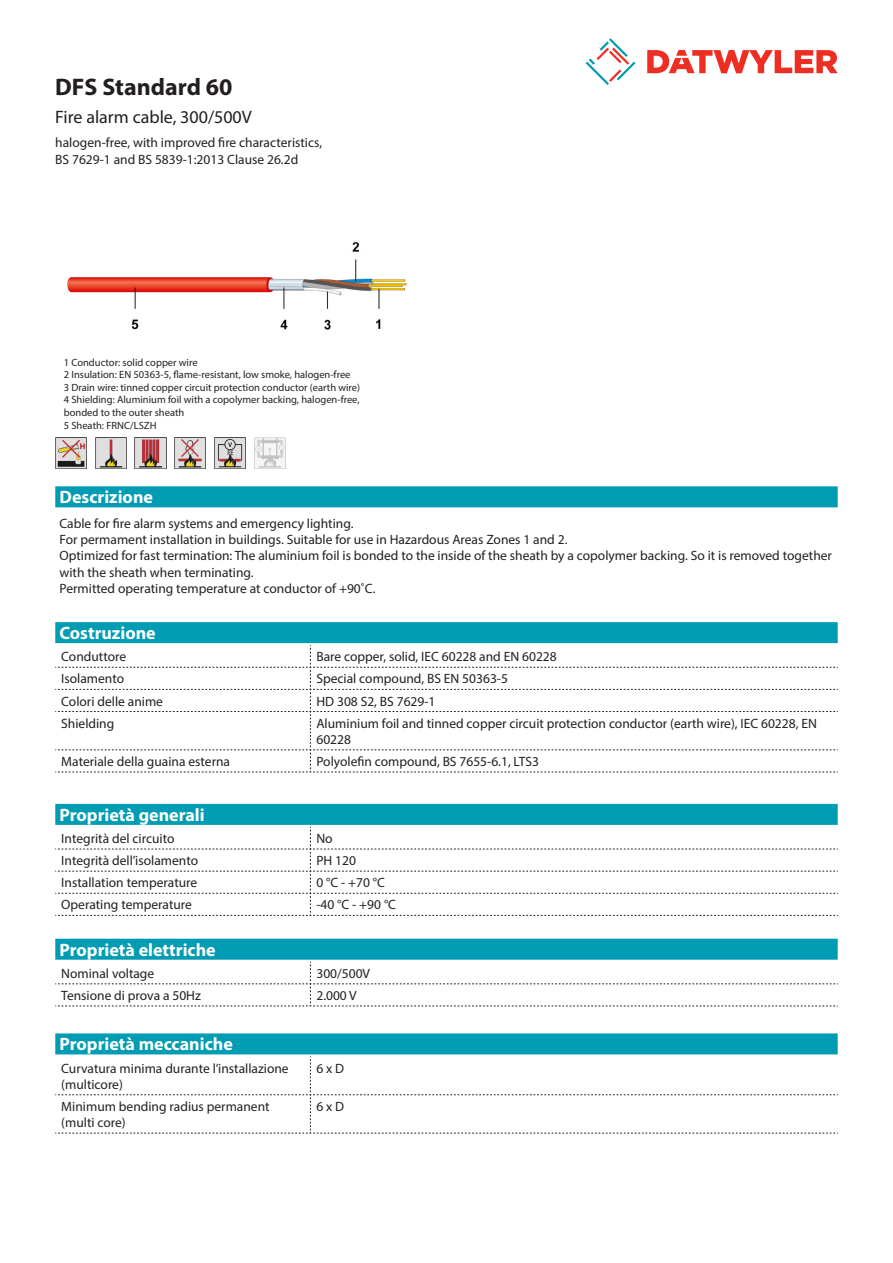
<style>
.page{position:relative;width:893px;height:1263px;background:#fff}
.page>*{position:absolute;margin:0;border:0;box-sizing:border-box;transform-origin:0 0}
.Product_Head{font:700 24px "Myriad Pro";color:#231f20}
.Standard_Head_Proper{font:700 18px "Myriad Pro";color:#fff}
.SubHead{font:18px "Myriad Pro";color:#231f20}
.myriad_light_propert{font:13.5px/16.2px "Myriad Pro";color:#231f20}
.Standard_text{font:13.5px/16.2px "Myriad Pro";color:#231f20}
.imagetext{font:10.5px/12.6px "Myriad Pro";color:#231f20}
</style>
<div class="page">
<svg style="left:586px;top:38px;width:49px;height:47px"></svg>
<svg style="left:647px;top:50px;width:191px;height:23px"></svg>
<div style="left:55px;top:622px;width:783px;height:21px;background:#009cb3"></div>
<svg style="left:55px;top:645px;width:783px;height:128px"></svg>
<img style="left:67px;top:241px;width:340px;height:89px">
<div style="left:55px;top:486px;width:783px;height:21px;background:#009cb3"></div>
<img style="left:254px;top:437px;width:31px;height:32px">
<img style="left:214px;top:437px;width:31px;height:32px">
<img style="left:174px;top:437px;width:32px;height:32px">
<img style="left:135px;top:437px;width:31px;height:32px">
<img style="left:95px;top:437px;width:31px;height:32px">
<img style="left:55px;top:437px;width:32px;height:32px">
<div style="left:55px;top:804px;width:783px;height:21px;background:#009cb3"></div>
<svg style="left:55px;top:827px;width:783px;height:89px"></svg>
<div style="left:55px;top:939px;width:783px;height:21px;background:#009cb3"></div>
<svg style="left:55px;top:962px;width:783px;height:45px"></svg>
<div style="left:55px;top:1033px;width:783px;height:21px;background:#009cb3"></div>
<svg style="left:55px;top:1056px;width:783px;height:78px"></svg>
<p class="Product_Head" style="left:55px;top:71px;width:179px">DFS Standard 60</p>
<p class="SubHead" style="left:55px;top:105px;width:198px">Fire alarm cable, 300/500V</p>
<p class="Standard_text" style="left:55px;top:134px;width:268px">halogen-free, with improved fire characteristics,<br>BS 7629-1 and BS 5839-1:2013 Clause 26.2d</p>
<p class="imagetext" style="left:64px;top:355px;width:298px">1 Conductor: solid copper wire<br>2 Insulation: EN 50363-5, flame-resistant, low smoke, halogen-free<br>3 Drain wire: tinned copper circuit protection conductor (earth wire)<br>4 Shielding: Aluminium foil with a copolymer backing, halogen-free, bonded to the outer sheath<br>5 Sheath: FRNC/LSZH</p>
<p class="Standard_Head_Proper" style="left:60px;top:486px;width:95px">Descrizione</p>
<p class="Standard_text" style="left:60px;top:515px;width:774px">Cable for fire alarm systems and emergency lighting.<br>For permament installation in buildings. Suitable for use in Hazardous Areas Zones 1 and 2.<br>Optimized for fast termination: The aluminium foil is bonded to the inside of the sheath by a copolymer backing. So it is removed together with the sheath when terminating.<br>Permitted operating temperature at conductor of +90˚C.</p>
<p class="Standard_Head_Proper" style="left:60px;top:621px;width:98px">Costruzione</p>
<p class="myriad_light_propert" style="left:61px;top:648px;width:66px">Conduttore</p>
<p class="myriad_light_propert" style="left:316px;top:648px;width:242px">Bare copper, solid, IEC 60228 and EN 60228</p>
<p class="myriad_light_propert" style="left:61px;top:670px;width:64px">Isolamento</p>
<p class="myriad_light_propert" style="left:316px;top:670px;width:193px">Special compound, BS EN 50363-5</p>
<p class="myriad_light_propert" style="left:61px;top:693px;width:103px">Colori delle anime</p>
<p class="myriad_light_propert" style="left:316px;top:693px;width:121px">HD 308 S2, BS 7629-1</p>
<p class="myriad_light_propert" style="left:61px;top:715px;width:55px">Shielding</p>
<p class="myriad_light_propert" style="left:316px;top:715px;width:502px">Aluminium foil and tinned copper circuit protection conductor (earth wire), IEC 60228, EN<br>60228</p>
<p class="myriad_light_propert" style="left:61px;top:753px;width:170px">Materiale della guaina esterna</p>
<p class="myriad_light_propert" style="left:316px;top:753px;width:224px">Polyolefin compound, BS 7655-6.1, LTS3</p>
<p class="Standard_Head_Proper" style="left:60px;top:803px;width:147px">Proprietà generali</p>
<p class="myriad_light_propert" style="left:61px;top:830px;width:115px">Integrità del circuito</p>
<p class="myriad_light_propert" style="left:316px;top:830px;width:18px">No</p>
<p class="myriad_light_propert" style="left:61px;top:852px;width:138px">Integrità dell’isolamento</p>
<p class="myriad_light_propert" style="left:316px;top:852px;width:41px">PH 120</p>
<p class="myriad_light_propert" style="left:61px;top:874px;width:137px">Installation temperature</p>
<p class="myriad_light_propert" style="left:316px;top:874px;width:70px">0 °C - +70 °C</p>
<p class="myriad_light_propert" style="left:61px;top:896px;width:132px">Operating temperature</p>
<p class="myriad_light_propert" style="left:316px;top:896px;width:81px">-40 °C - +90 °C</p>
<p class="Standard_Head_Proper" style="left:60px;top:938px;width:158px">Proprietà elettriche</p>
<p class="myriad_light_propert" style="left:61px;top:965px;width:95px">Nominal voltage</p>
<p class="myriad_light_propert" style="left:316px;top:965px;width:55px">300/500V</p>
<p class="myriad_light_propert" style="left:61px;top:987px;width:141px">Tensione di prova a 50Hz</p>
<p class="myriad_light_propert" style="left:316px;top:987px;width:42px">2.000 V</p>
<p class="Standard_Head_Proper" style="left:60px;top:1033px;width:175px">Proprietà meccaniche</p>
<p class="myriad_light_propert" style="left:61px;top:1060px;width:229px">Curvatura minima durante l’installazione (multicore)</p>
<p class="myriad_light_propert" style="left:316px;top:1060px;width:29px">6 x D</p>
<p class="myriad_light_propert" style="left:61px;top:1098px;width:210px">Minimum bending radius permanent (multi core)</p>
<p class="myriad_light_propert" style="left:316px;top:1098px;width:29px">6 x D</p>
</div>
